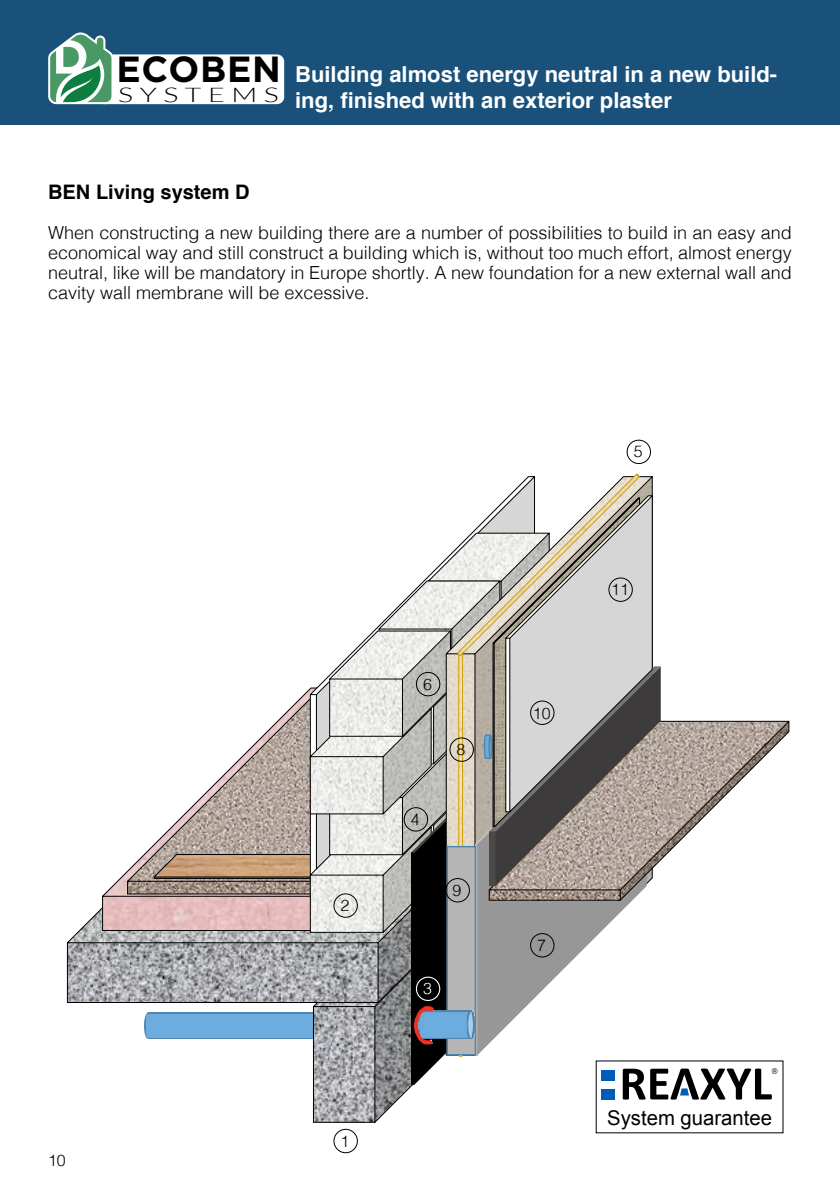
<style>
.page{position:relative;width:840px;height:1191px;background:#fff}
.page>*{position:absolute;margin:0;border:0;box-sizing:border-box;transform-origin:0 0}
.t1{font:700 36.4px "Gotham";letter-spacing:.02em;color:#000}
.Sectie_Titel{font:700 22px/26.4px "Helvetica";color:#fff}
.t2{font:20.2px "Arial";color:#000}
.t3{font:300 20.2px "Lato";letter-spacing:.23em;color:#000;scale:1.41 1}
.reaxyl_doorlopend_te{font:700 20px "Helvetica";color:#000}
.reaxyl_doorlopend_te-2{font:300 18px/20px "Helvetica";color:#000;text-align:justify}
.reaxyl_doorlopend_te-3{font:300 16px "Helvetica";color:#000}
.reaxyl_doorlopend_te-4{font:300 16px "Helvetica";color:#fff}
.t4{font:8px "Helvetica";color:#000}
</style>
<div class="page">
<img style="left:144px;top:1012px;width:9px;height:26px">
<svg style="left:313px;top:1057px;width:100px;height:66px;background:#a4a3a7"></svg>
<svg style="left:66px;top:908px;width:87px;height:95px;background:#abacaf"></svg>
<svg style="left:101px;top:871px;width:52px;height:60px;background:#d7b9b9"></svg>
<svg style="left:127px;top:845px;width:26px;height:49px"></svg>
<hr style="left:411px;top:852px;width:3px;height:233px;background:#000">
<svg style="left:414px;top:1057px;width:201px;height:28px"></svg>
<svg style="left:153px;top:473px;width:635px;height:584px"></svg>
<svg style="left:505px;top:495px;width:147px;height:317px;background:#b8b5b2"></svg>
<img style="left:433px;top:1010px;width:41px;height:28px">
<img style="left:413px;top:1006px;width:20px;height:38px">
<div style="left:608px;top:577px;width:24px;height:25px;border:1px solid #000;border-radius:50%"></div>
<div style="left:333px;top:1128px;width:24px;height:25px;border:1px solid #000;border-radius:50%"></div>
<div style="left:333px;top:893px;width:24px;height:24px;border:1px solid #000;border-radius:50%"></div>
<div style="left:403px;top:807px;width:25px;height:24px;border:1px solid #000;border-radius:50%"></div>
<div style="left:626px;top:440px;width:24px;height:24px;border:1px solid #000;border-radius:50%"></div>
<div style="left:415px;top:672px;width:25px;height:24px;border:1px solid #000;border-radius:50%"></div>
<div style="left:530px;top:933px;width:24px;height:24px;border:1px solid #000;border-radius:50%"></div>
<div style="left:449px;top:737px;width:24px;height:25px;border:1px solid #000;border-radius:50%"></div>
<div style="left:445px;top:878px;width:24px;height:24px;border:1px solid #000;border-radius:50%"></div>
<div style="left:530px;top:700px;width:24px;height:25px;border:1px solid #000;border-radius:50%"></div>
<div style="left:415px;top:976px;width:25px;height:25px;border:1px solid #fff;border-radius:50%"></div>
<div style="left:0;top:0;width:839px;height:125px;background:#19517b"></div>
<div style="left:97px;top:54px;width:187px;height:50px;background:#fff;border-radius:7px"></div>
<svg style="left:48px;top:32px;width:65px;height:72px"></svg>
<svg style="left:622px;top:1068px;width:149px;height:31px"></svg>
<div style="left:601px;top:1069px;width:13px;height:11px;background:#005db9"></div>
<div style="left:601px;top:1088px;width:13px;height:11px;background:#005db9"></div>
<p class="t1" style="left:116px;top:48px;width:166px">ECOBEN</p>
<p class="t3" style="left:118px;top:84px;width:115px">SYSTEMS</p>
<p class="Sectie_Titel" style="left:295px;top:61px;width:483px">Building almost energy neutral in a new build&shy;ing, finished with an exterior plaster</p>
<p class="reaxyl_doorlopend_te" style="left:48px;top:176px;width:203px">BEN Living system D</p>
<p class="reaxyl_doorlopend_te-2" style="left:48px;top:222px;width:744px">When constructing a new building there are a number of possibilities to build in an easy and economical way and still construct a building which is, without too much effort, almost energy neutral, like will be mandatory in Europe shortly. A new foundation for a new external wall and cavity wall membrane will be excessive.</p>
<p class="reaxyl_doorlopend_te-3" style="left:48px;top:1147px;width:19px">10</p>
<p class="reaxyl_doorlopend_te-3" style="left:340px;top:891px;width:10px">2</p>
<p class="reaxyl_doorlopend_te-3" style="left:340px;top:1127px;width:10px">1</p>
<p class="reaxyl_doorlopend_te-3" style="left:423px;top:670px;width:10px">6</p>
<p class="reaxyl_doorlopend_te-3" style="left:410px;top:805px;width:10px">4</p>
<p class="reaxyl_doorlopend_te-3" style="left:456px;top:736px;width:10px">8</p>
<p class="reaxyl_doorlopend_te-3" style="left:452px;top:876px;width:10px">9</p>
<p class="reaxyl_doorlopend_te-4" style="left:423px;top:975px;width:10px">3</p>
<p class="reaxyl_doorlopend_te-3" style="left:532px;top:699px;width:19px">10</p>
<p class="reaxyl_doorlopend_te-3" style="left:633px;top:438px;width:10px">5</p>
<p class="reaxyl_doorlopend_te-3" style="left:611px;top:576px;width:19px">11</p>
<p class="reaxyl_doorlopend_te-3" style="left:537px;top:931px;width:10px">7</p>
<p class="t4" style="left:771px;top:1065px;width:7px">®</p>
<p class="t2" style="left:607px;top:1104px;width:166px">System guarantee</p>
</div>
